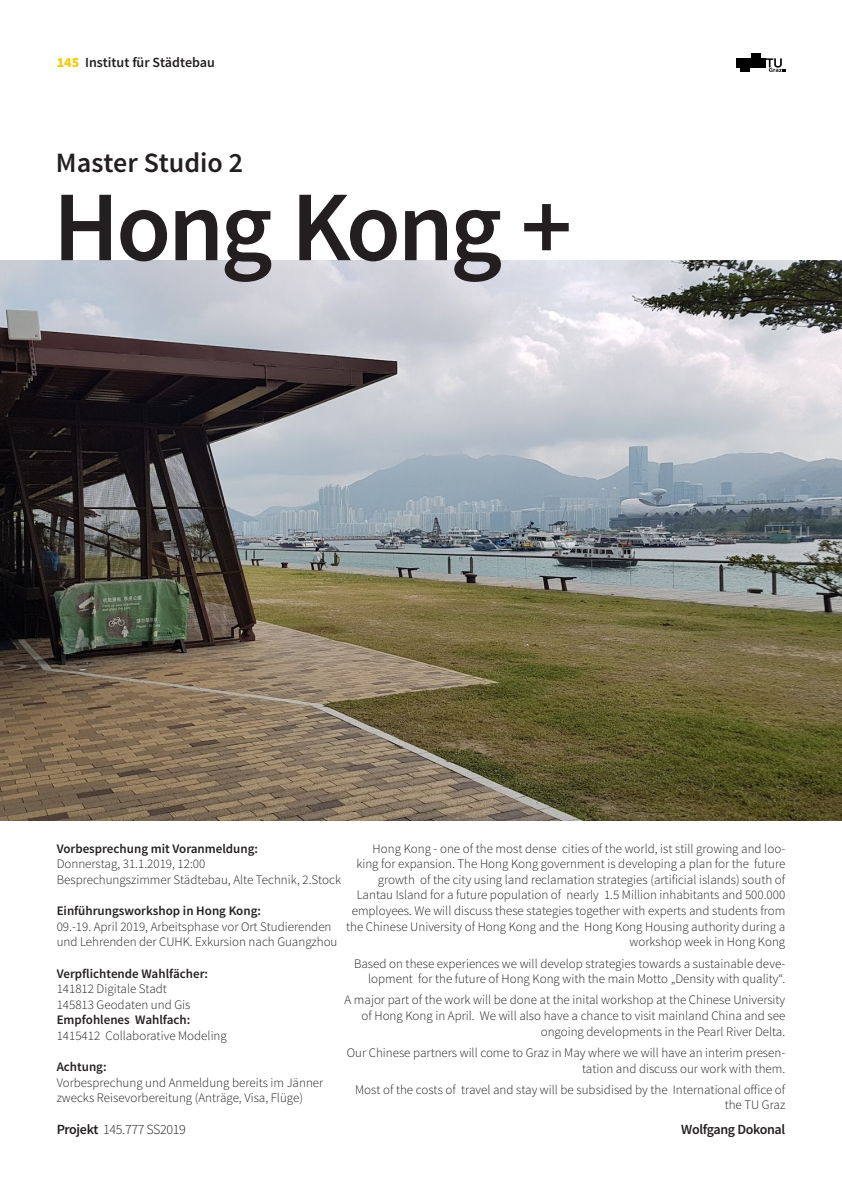
<style>
.page{position:relative;width:842px;height:1191px;background:#fff}
.page>*{position:absolute;margin:0;border:0;box-sizing:border-box;transform-origin:0 0}
.t1{font:600 100px "Source Sans Pro";letter-spacing:-.035em;color:#231f20}
.t2{font:600 28px "Source Sans Pro";color:#231f20}
.t3{font:600 14px "Source Sans Pro";letter-spacing:-.01em;color:#231f20}
.t4{font:300 14px "Source Sans Pro";letter-spacing:-.025em;color:#231f20}
.t5{font:300 13px/15.6px "Source Sans Pro";color:#231f20;text-align:right}
.t6{font:600 13px "Source Sans Pro";color:#231f20}
.s1{font-weight:900;color:#f3cd11}
.s2{font-weight:600}
</style>
<div class="page">
<div style="left:736px;top:58px;width:9px;height:9px;background:#000"></div>
<div style="left:746px;top:58px;width:9px;height:9px;background:#000"></div>
<div style="left:756px;top:58px;width:9px;height:9px;background:#000"></div>
<div style="left:741px;top:63px;width:9px;height:9px;background:#000"></div>
<div style="left:751px;top:54px;width:9px;height:9px;background:#000"></div>
<svg style="left:766px;top:58px;width:19px;height:14px"></svg>
<img style="left:0;top:261px;width:841px;height:559px">
<p class="t3" style="left:57px;top:54px;width:160px"><span class="s1">145</span> Institut für Städtebau</p>
<p class="t2" style="left:56px;top:145px;width:189px">Master Studio 2</p>
<p class="t1" style="left:53px;top:164px;width:520px">Hong Kong +</p>
<p class="t5" style="left:346px;top:840px;width:441px">Hong Kong - one of the most dense cities of the world, ist still growing and loo-<br>king for expansion. The Hong Kong government is developing a plan for the future growth of the city using land reclamation strategies (artificial islands) south of Lantau Island for a future population of nearly 1.5 Million inhabitants and 500.000 employees. We will discuss these stategies together with experts and students from the Chinese University of Hong Kong and the Hong Kong Housing authority during a workshop week in Hong Kong</p>
<p class="t5" style="left:354px;top:955px;width:433px">Based on these experiences we will develop strategies towards a sustainable deve&shy;lopment for the future of Hong Kong with the main Motto „Density with quality“.</p>
<p class="t5" style="left:345px;top:992px;width:442px">A major part of the work will be done at the inital workshop at the Chinese University of Hong Kong in April. We will also have a chance to visit mainland China and see ongoing developments in the Pearl River Delta.</p>
<p class="t5" style="left:347px;top:1045px;width:440px">Our Chinese partners will come to Graz in May where we will have an interim presen&shy;tation and discuss our work with them.</p>
<p class="t5" style="left:355px;top:1081px;width:432px">Most of the costs of travel and stay will be subsidised by the International office of the TU Graz</p>
<p class="t6" style="left:57px;top:840px;width:203px">Vorbesprechung mit Voranmeldung:</p>
<p class="t5" style="left:57px;top:856px;width:150px">Donnerstag, 31.1.2019, 12:00</p>
<p class="t5" style="left:57px;top:872px;width:286px">Besprechungszimmer Städtebau, Alte Technik, 2.Stock</p>
<p class="t6" style="left:57px;top:902px;width:206px">Einführungsworkshop in Hong Kong:</p>
<p class="t5" style="left:57px;top:918px;width:282px;text-align:left">09.-19. April 2019, Arbeitsphase vor Ort Studierenden und Lehrenden der CUHK. Exkursion nach Guangzhou</p>
<p class="t6" style="left:57px;top:965px;width:153px">Verpflichtende Wahlfächer:</p>
<p class="t5" style="left:57px;top:981px;width:112px">141812 Digitale Stadt</p>
<p class="t5" style="left:57px;top:996px;width:135px">145813 Geodaten und Gis</p>
<p class="t6" style="left:57px;top:1011px;width:135px">Empfohlenes Wahlfach:</p>
<p class="t5" style="left:57px;top:1028px;width:172px">1415412 Collaborative Modeling</p>
<p class="t6" style="left:57px;top:1058px;width:51px">Achtung:</p>
<p class="t5" style="left:57px;top:1074px;width:268px">Vorbesprechung und Anmeldung bereits im Jänner</p>
<p class="t5" style="left:57px;top:1090px;width:248px">zwecks Reisevorbereitung (Anträge, Visa, Flüge)</p>
<p class="t4" style="left:57px;top:1121px;width:131px"><span class="s2">Projekt</span> 145.777 SS2019</p>
<p class="t3" style="left:681px;top:1120px;width:106px">Wolfgang Dokonal</p>
</div>
